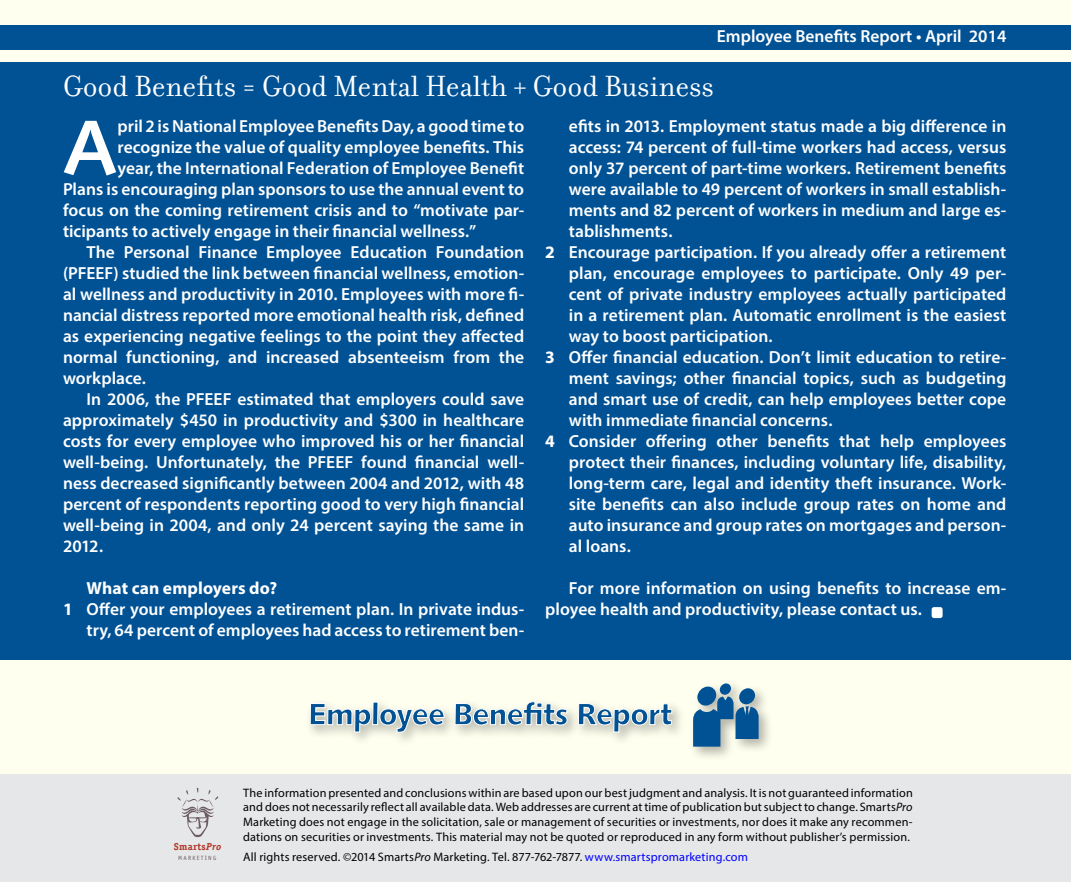
<style>
.page{position:relative;width:1071px;height:882px;background:#fff}
.page>*{position:absolute;margin:0;border:0;box-sizing:border-box;transform-origin:0 0}
.t1{font:77.17px "Humanist 531 BT Bold A";color:#fff}
.t2{font:31.5px "Filosofia";color:#fff}
.t3{font:600 17.5px/21px "Myriad Pro";color:#fff}
.t4{font:700 17.5px "Myriad Pro";letter-spacing:.005em;color:#fff}
.t5{font:12.25px/14.7px "Myriad Pro";letter-spacing:.01em;color:#000;text-align:justify}
.t6{font:700 9.97px "Officina Serif";letter-spacing:.03em;color:#b13427}
.t7{font:6.12px "Officina Sans";letter-spacing:.2em;color:#6c5c65}
.s1{font-weight:700}
.s2{font-style:italic}
.s3{color:#00f}
</style>
<div class="page">
<div style="left:1px;top:1px;width:1070px;height:881px;background:#fffff0"></div>
<div style="left:0;top:25px;width:1071px;height:24px;background:#005295"></div>
<div style="left:0;top:775px;width:1071px;height:107px;background:#e6e7e8"></div>
<svg style="left:178px;top:788px;width:40px;height:49px"></svg>
<div style="left:0;top:63px;width:1071px;height:597px;background:#005295"></div>
<div style="left:305px;top:697px;width:381px;height:50px;background:#000;opacity:.3"></div>
<svg style="left:309px;top:701px;width:364px;height:32px"></svg>
<div style="left:688px;top:679px;width:85px;height:82px;background:#000;opacity:.3"></div>
<div style="left:697px;top:686px;width:19px;height:20px;background:#005295;border-radius:50%"></div>
<div style="left:720px;top:683px;width:11px;height:12px;background:#005295;border-radius:50%"></div>
<div style="left:739px;top:688px;width:16px;height:17px;background:#005295;border-radius:50%"></div>
<svg style="left:693px;top:696px;width:66px;height:51px;background:#4b80a8"></svg>
<div style="left:932px;top:607px;width:11px;height:11px;background:#fff;border-radius:2px"></div>
<p class="t3" style="left:717px;top:25px;width:291px">Employee Benefits Report • April 2014</p>
<h2 class="t2" style="left:63px;top:69px;width:652px">Good Benefits = Good Mental Health + Good Business</h2>
<h1 class="t1" style="left:63px;top:100px;width:56px">A</h1>
<p class="t3" style="left:118px;top:115px;width:408px">pril 2 is National Employee Benefits Day, a good time to</p>
<p class="t3" style="left:569px;top:115px;width:439px">efits in 2013. Employment status made a big difference in</p>
<p class="t3" style="left:569px;top:136px;width:439px">access: 74 percent of full-time workers had access, versus</p>
<p class="t3" style="left:569px;top:157px;width:439px">only 37 percent of part-time workers. Retirement benefits</p>
<p class="t3" style="left:569px;top:178px;width:439px">were available to 49 percent of workers in small establish-</p>
<p class="t3" style="left:569px;top:199px;width:439px">ments and 82 percent of workers in medium and large es-</p>
<p class="t3" style="left:569px;top:220px;width:105px">tablishments.</p>
<p class="t3" style="left:545px;top:241px;width:463px"><span class="s1">2</span> Encourage participation. If you already offer a retirement</p>
<p class="t3" style="left:569px;top:262px;width:439px">plan, encourage employees to participate. Only 49 per-</p>
<p class="t3" style="left:569px;top:283px;width:439px">cent of private industry employees actually participated</p>
<p class="t3" style="left:569px;top:304px;width:439px">in a retirement plan. Automatic enrollment is the easiest</p>
<p class="t3" style="left:569px;top:325px;width:205px">way to boost participation.</p>
<p class="t3" style="left:545px;top:346px;width:463px"><span class="s1">3</span> Offer financial education. Don’t limit education to retire-</p>
<p class="t3" style="left:569px;top:367px;width:439px">ment savings; other financial topics, such as budgeting</p>
<p class="t3" style="left:569px;top:388px;width:439px">and smart use of credit, can help employees better cope</p>
<p class="t3" style="left:569px;top:409px;width:265px">with immediate financial concerns.</p>
<p class="t3" style="left:545px;top:430px;width:463px"><span class="s1">4</span> Consider offering other benefits that help employees</p>
<p class="t3" style="left:569px;top:451px;width:439px">protect their finances, including voluntary life, disability,</p>
<p class="t3" style="left:569px;top:472px;width:439px">long-term care, legal and identity theft insurance. Work-</p>
<p class="t3" style="left:569px;top:493px;width:439px">site benefits can also include group rates on home and</p>
<p class="t3" style="left:569px;top:514px;width:439px">auto insurance and group rates on mortgages and person-</p>
<p class="t3" style="left:569px;top:535px;width:63px">al loans.</p>
<p class="t3" style="left:545px;top:577px;width:463px;text-indent:24px">For more information on using benefits to increase em&shy;ployee health and productivity, please contact us.</p>
<p class="t3" style="left:118px;top:136px;width:408px">recognize the value of quality employee benefits. This</p>
<p class="t3" style="left:118px;top:157px;width:408px">year, the International Federation of Employee Benefit</p>
<p class="t3" style="left:63px;top:178px;width:463px">Plans is encouraging plan sponsors to use the annual event to</p>
<p class="t3" style="left:63px;top:199px;width:463px">focus on the coming retirement crisis and to “motivate par-</p>
<p class="t3" style="left:63px;top:220px;width:415px">ticipants to actively engage in their financial wellness.”</p>
<p class="t3" style="left:87px;top:241px;width:439px">The Personal Finance Employee Education Foundation</p>
<p class="t3" style="left:63px;top:262px;width:463px">(PFEEF) studied the link between financial wellness, emotion-</p>
<p class="t3" style="left:63px;top:283px;width:463px">al wellness and productivity in 2010. Employees with more fi-</p>
<p class="t3" style="left:63px;top:304px;width:463px">nancial distress reported more emotional health risk, defined</p>
<p class="t3" style="left:63px;top:325px;width:463px">as experiencing negative feelings to the point they affected</p>
<p class="t3" style="left:63px;top:346px;width:463px">normal functioning, and increased absenteeism from the</p>
<p class="t3" style="left:63px;top:367px;width:85px">workplace.</p>
<p class="t3" style="left:87px;top:388px;width:439px">In 2006, the PFEEF estimated that employers could save</p>
<p class="t3" style="left:63px;top:409px;width:463px">approximately $450 in productivity and $300 in healthcare</p>
<p class="t3" style="left:63px;top:430px;width:463px">costs for every employee who improved his or her financial</p>
<p class="t3" style="left:63px;top:451px;width:463px">well-being. Unfortunately, the PFEEF found financial well-</p>
<p class="t3" style="left:63px;top:472px;width:463px">ness decreased significantly between 2004 and 2012, with 48</p>
<p class="t3" style="left:63px;top:493px;width:463px">percent of respondents reporting good to very high financial</p>
<p class="t3" style="left:63px;top:514px;width:463px">well-being in 2004, and only 24 percent saying the same in</p>
<p class="t3" style="left:63px;top:535px;width:42px">2012.</p>
<p class="t4" style="left:87px;top:577px;width:192px">What can employers do?</p>
<p class="t3" style="left:63px;top:598px;width:463px"><span class="s1">1</span> Offer your employees a retirement plan. In private indus-</p>
<p class="t3" style="left:87px;top:619px;width:439px">try, 64 percent of employees had access to retirement ben-</p>
<p class="t6" style="left:174px;top:841px;width:49px">Smarts<span class="s2">Pro</span></p>
<p class="t7" style="left:178px;top:854px;width:40px">MARKETING</p>
<p class="t5" style="left:243px;top:785px;width:671px">The information presented and conclusions within are based upon our best judgment and analysis. It is not guaranteed information and does not necessarily reflect all available data. Web addresses are current at time of publication but subject to change. Smarts<span class="s2">Pro </span>Marketing does not engage in the solicitation, sale or management of securities or investments, nor does it make any recommen&shy;dations on securities or investments. This material may not be quoted or reproduced in any form without publisher’s permission.</p>
<p class="t5" style="left:243px;top:849px;width:506px">All rights reserved. ©2014 Smarts<span class="s2">Pro</span> Marketing. Tel. 877-762-7877. <span class="s3">www.smartspromarketing.com</span></p>
</div>
